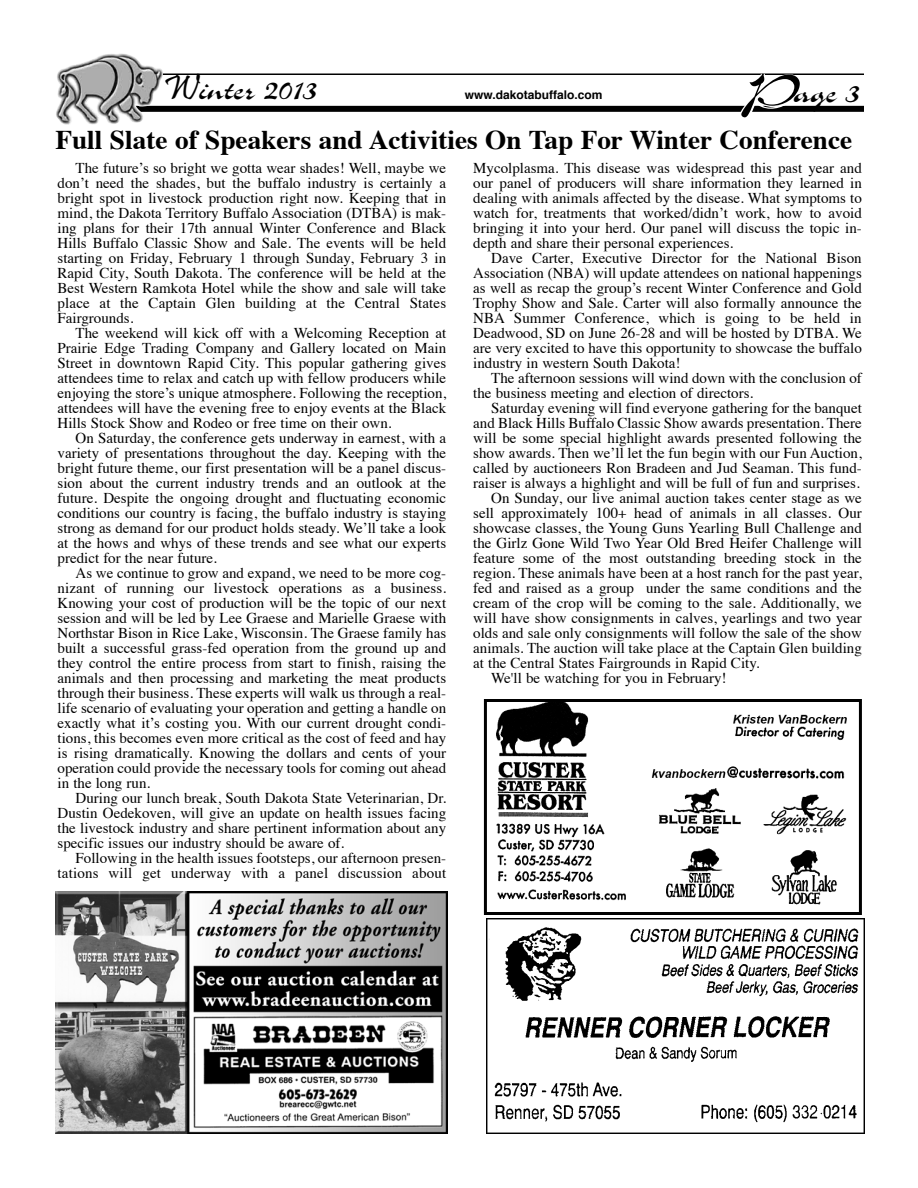
<style>
.page{position:relative;width:918px;height:1188px;background:#fff}
.page>*{position:absolute;margin:0;border:0;box-sizing:border-box;transform-origin:0 0}
.t1{font:36px "Slogan D";color:#000}
.t2{font:700 27px "Times";color:#000}
.t3{font:15px/15px "Times";color:#000;text-align:justify}
.t4{font:700 12px "Helvetica";color:#000}
.s1{font-family:"Pristina Plain"}
.s2{font-size:54px;color:#fff}
</style>
<div class="page">
<hr style="left:146px;top:74px;width:718px;height:1px;background:#000">
<div style="left:128px;top:106px;width:736px;height:6px;background:#000"></div>
<img style="left:56px;top:53px;width:108px;height:72px">
<img style="left:496px;top:703px;width:351px;height:202px">
<div style="left:484px;top:699px;width:378px;height:216px;border:3px solid #000"></div>
<img style="left:56px;top:891px;width:391px;height:243px">
<img style="left:486px;top:918px;width:378px;height:216px">
<h1 class="t1" style="left:163px;top:68px;width:156px"><span class="s1">W</span>inter 2013</h1>
<p class="t4" style="left:465px;top:86px;width:139px">www.dakotabuffalo.com</p>
<h1 class="t1" style="left:742px;top:71px;width:119px"><span class="s2">P</span>age 3</h1>
<h2 class="t2" style="left:56px;top:114px;width:798px">Full Slate of Speakers and Activities On Tap For Winter Conference</h2>
<p class="t3" style="left:58px;top:159px;width:390px;text-indent:18px">The future’s so bright we gotta wear shades! Well, maybe we don’t need the shades, but the buffalo industry is certainly a bright spot in livestock production right now. Keeping that in mind, the Dakota Territory Buffalo Association (DTBA) is mak&shy;ing plans for their 17th annual Winter Conference and Black Hills Buffalo Classic Show and Sale. The events will be held starting on Friday, February 1 through Sunday, February 3 in Rapid City, South Dakota. The conference will be held at the Best Western Ramkota Hotel while the show and sale will take place at the Captain Glen building at the Central States Fairgrounds.</p>
<p class="t3" style="left:58px;top:324px;width:390px;text-indent:18px">The weekend will kick off with a Welcoming Reception at Prairie Edge Trading Company and Gallery located on Main Street in downtown Rapid City. This popular gathering gives attendees time to relax and catch up with fellow producers while enjoying the store’s unique atmosphere. Following the reception, attendees will have the evening free to enjoy events at the Black Hills Stock Show and Rodeo or free time on their own.</p>
<p class="t3" style="left:58px;top:429px;width:390px;text-indent:18px">On Saturday, the conference gets underway in earnest, with a variety of presentations throughout the day. Keeping with the bright future theme, our first presentation will be a panel discus&shy;sion about the current industry trends and an outlook at the future. Despite the ongoing drought and fluctuating economic conditions our country is facing, the buffalo industry is staying strong as demand for our product holds steady. We’ll take a look at the hows and whys of these trends and see what our experts predict for the near future.</p>
<p class="t3" style="left:58px;top:564px;width:390px;text-indent:18px">As we continue to grow and expand, we need to be more cog&shy;nizant of running our livestock operations as a business.<br>Knowing your cost of production will be the topic of our next session and will be led by Lee Graese and Marielle Graese with Northstar Bison in Rice Lake, Wisconsin. The Graese family has built a successful grass-fed operation from the ground up and they control the entire process from start to finish, raising the animals and then processing and marketing the meat products through their business. These experts will walk us through a real&shy;life scenario of evaluating your operation and getting a handle on exactly what it’s costing you. With our current drought condi&shy;tions, this becomes even more critical as the cost of feed and hay is rising dramatically. Knowing the dollars and cents of your operation could provide the necessary tools for coming out ahead in the long run.</p>
<p class="t3" style="left:58px;top:789px;width:390px;text-indent:18px">During our lunch break, South Dakota State Veterinarian, Dr.<br>Dustin Oedekoven, will give an update on health issues facing the livestock industry and share pertinent information about any specific issues our industry should be aware of.</p>
<p class="t3" style="left:58px;top:849px;width:390px;text-align:right">Following in the health issues footsteps, our afternoon presen&shy;tations will get underway with a panel discussion about</p>
<p class="t3" style="left:473px;top:159px;width:390px">Mycolplasma. This disease was widespread this past year and our panel of producers will share information they learned in dealing with animals affected by the disease. What symptoms to watch for, treatments that worked/didn’t work, how to avoid bringing it into your herd. Our panel will discuss the topic in&shy;depth and share their personal experiences.</p>
<p class="t3" style="left:473px;top:249px;width:390px;text-indent:18px">Dave Carter, Executive Director for the National Bison Association (NBA) will update attendees on national happenings as well as recap the group’s recent Winter Conference and Gold Trophy Show and Sale. Carter will also formally announce the NBA Summer Conference, which is going to be held in Deadwood, SD on June 26-28 and will be hosted by DTBA. We are very excited to have this opportunity to showcase the buffalo industry in western South Dakota!</p>
<p class="t3" style="left:473px;top:369px;width:390px;text-indent:18px">The afternoon sessions will wind down with the conclusion of the business meeting and election of directors.</p>
<p class="t3" style="left:491px;top:399px;width:372px">Saturday evening will find everyone gathering for the banquet</p>
<p class="t3" style="left:473px;top:414px;width:390px">and Black Hills Buffalo Classic Show awards presentation. There</p>
<p class="t3" style="left:473px;top:429px;width:390px">will be some special highlight awards presented following the</p>
<p class="t3" style="left:473px;top:444px;width:390px">show awards. Then we’ll let the fun begin with our Fun Auction,</p>
<p class="t3" style="left:473px;top:459px;width:390px">called by auctioneers Ron Bradeen and Jud Seaman. This fund-</p>
<p class="t3" style="left:473px;top:474px;width:388px">raiser is always a highlight and will be full of fun and surprises.</p>
<p class="t3" style="left:491px;top:489px;width:372px">On Sunday, our live animal auction takes center stage as we</p>
<p class="t3" style="left:473px;top:504px;width:390px">sell approximately 100+ head of animals in all classes. Our</p>
<p class="t3" style="left:473px;top:519px;width:390px">showcase classes, the Young Guns Yearling Bull Challenge and</p>
<p class="t3" style="left:473px;top:534px;width:390px">the Girlz Gone Wild Two Year Old Bred Heifer Challenge will</p>
<p class="t3" style="left:473px;top:549px;width:390px">feature some of the most outstanding breeding stock in the</p>
<p class="t3" style="left:473px;top:564px;width:390px">region. These animals have been at a host ranch for the past year,</p>
<p class="t3" style="left:473px;top:579px;width:390px">fed and raised as a group under the same conditions and the</p>
<p class="t3" style="left:473px;top:594px;width:390px">cream of the crop will be coming to the sale. Additionally, we</p>
<p class="t3" style="left:473px;top:609px;width:390px">will have show consignments in calves, yearlings and two year</p>
<p class="t3" style="left:473px;top:624px;width:390px">olds and sale only consignments will follow the sale of the show</p>
<p class="t3" style="left:473px;top:639px;width:390px">animals. The auction will take place at the Captain Glen building</p>
<p class="t3" style="left:473px;top:654px;width:288px">at the Central States Fairgrounds in Rapid City.</p>
<p class="t3" style="left:491px;top:669px;width:237px">We'll be watching for you in February!</p>
</div>
